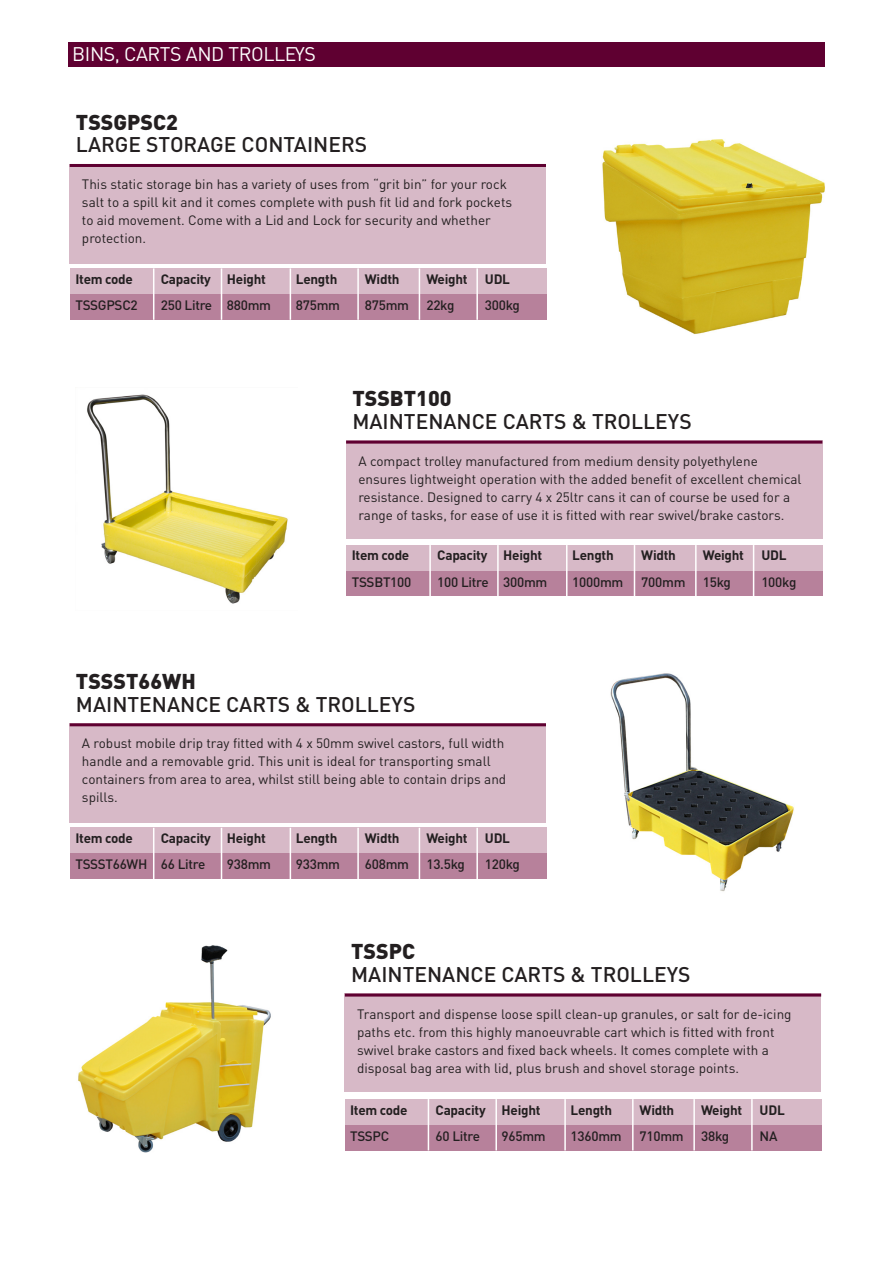
<style>
.page{position:relative;width:893px;height:1263px;background:#fff}
.page>*{position:absolute;margin:0;border:0;box-sizing:border-box;transform-origin:0 0}
.t1{font:900 21.15px "DIN";color:#231f20}
.t2{font:500 21px "DIN";color:#231f20}
.t3{font:19.5px "DIN";letter-spacing:-.02em;color:#fff}
.t4{font:13.5px/18px "DIN";color:#231f20}
.t5{font:700 13.5px "DIN";letter-spacing:-.02em;color:#231f20}
.t6{font:500 13.5px "DIN";letter-spacing:-.02em;color:#231f20}
</style>
<div class="page">
<div style="left:70px;top:164px;width:476px;height:100px;background:#d7b9c7"></div>
<div style="left:70px;top:723px;width:476px;height:100px;background:#d7b9c7"></div>
<div style="left:346px;top:440px;width:476px;height:98px;background:#d7b9c7"></div>
<hr style="left:70px;top:164px;width:476px;height:3px;background:#5f0031">
<hr style="left:70px;top:723px;width:476px;height:3px;background:#5f0031">
<hr style="left:346px;top:441px;width:476px;height:3px;background:#5f0031">
<img style="left:87px;top:394px;width:201px;height:210px">
<img style="left:602px;top:139px;width:223px;height:195px">
<img style="left:610px;top:673px;width:184px;height:219px">
<div style="left:70px;top:294px;width:476px;height:26px;background:#b7819b"></div>
<div style="left:70px;top:853px;width:476px;height:26px;background:#b7819b"></div>
<div style="left:347px;top:570px;width:476px;height:26px;background:#b7819b"></div>
<div style="left:70px;top:268px;width:476px;height:26px;background:#d7b9c7"></div>
<div style="left:70px;top:827px;width:476px;height:26px;background:#d7b9c7"></div>
<div style="left:347px;top:545px;width:476px;height:25px;background:#d7b9c7"></div>
<hr style="left:153px;top:268px;width:1px;height:52px;background:#fff">
<hr style="left:153px;top:828px;width:1px;height:51px;background:#fff">
<hr style="left:429px;top:545px;width:2px;height:51px;background:#fff">
<hr style="left:221px;top:268px;width:1px;height:52px;background:#fff">
<hr style="left:221px;top:828px;width:1px;height:51px;background:#fff">
<hr style="left:497px;top:545px;width:2px;height:51px;background:#fff">
<hr style="left:290px;top:268px;width:1px;height:52px;background:#fff">
<hr style="left:290px;top:828px;width:1px;height:51px;background:#fff">
<hr style="left:566px;top:545px;width:1px;height:51px;background:#fff">
<hr style="left:357px;top:268px;width:2px;height:52px;background:#fff">
<hr style="left:357px;top:828px;width:2px;height:51px;background:#fff">
<hr style="left:634px;top:545px;width:1px;height:51px;background:#fff">
<hr style="left:419px;top:268px;width:1px;height:52px;background:#fff">
<hr style="left:419px;top:828px;width:1px;height:51px;background:#fff">
<hr style="left:695px;top:545px;width:2px;height:51px;background:#fff">
<hr style="left:476px;top:268px;width:2px;height:52px;background:#fff">
<hr style="left:476px;top:828px;width:2px;height:51px;background:#fff">
<hr style="left:753px;top:545px;width:1px;height:51px;background:#fff">
<div style="left:68px;top:42px;width:757px;height:24px;background:#5f0031"></div>
<div style="left:345px;top:1124px;width:476px;height:26px;background:#b7819b"></div>
<div style="left:345px;top:1099px;width:476px;height:25px;background:#d7b9c7"></div>
<hr style="left:428px;top:1099px;width:1px;height:51px;background:#fff">
<hr style="left:495px;top:1099px;width:2px;height:51px;background:#fff">
<hr style="left:564px;top:1099px;width:2px;height:51px;background:#fff">
<hr style="left:632px;top:1099px;width:2px;height:51px;background:#fff">
<hr style="left:693px;top:1099px;width:2px;height:51px;background:#fff">
<hr style="left:751px;top:1099px;width:2px;height:51px;background:#fff">
<img style="left:78px;top:945px;width:193px;height:207px">
<div style="left:345px;top:993px;width:476px;height:99px;background:#d7b9c7"></div>
<hr style="left:345px;top:993px;width:476px;height:3px;background:#5f0031">
<p class="t3" style="left:72px;top:42px;width:245px">BINS, CARTS AND TROLLEYS</p>
<p class="t1" style="left:76px;top:108px;width:103px">TSSGPSC2</p>
<p class="t2" style="left:76px;top:131px;width:293px">LARGE STORAGE CONTAINERS</p>
<p class="t4" style="left:82px;top:175px;width:432px">This static storage bin has a variety of uses from “grit bin” for your rock salt to a spill kit and it comes complete with push fit lid and fork pockets to aid movement. Come with a Lid and Lock for security and whether protection.</p>
<p class="t5" style="left:75px;top:270px;width:59px">Item code</p>
<p class="t5" style="left:161px;top:270px;width:106px">Capacity Height</p>
<p class="t5" style="left:296px;top:270px;width:43px">Length</p>
<p class="t5" style="left:365px;top:270px;width:36px">Width</p>
<p class="t5" style="left:426px;top:270px;width:43px">Weight</p>
<p class="t5" style="left:485px;top:270px;width:27px">UDL</p>
<p class="t6" style="left:75px;top:296px;width:64px">TSSGPSC2</p>
<p class="t6" style="left:161px;top:296px;width:112px">250 Litre 880mm</p>
<p class="t6" style="left:296px;top:296px;width:46px">875mm</p>
<p class="t6" style="left:365px;top:296px;width:46px">875mm</p>
<p class="t6" style="left:426px;top:296px;width:30px">22kg</p>
<p class="t6" style="left:485px;top:296px;width:37px">300kg</p>
<p class="t1" style="left:352px;top:385px;width:101px">TSSBT100</p>
<p class="t2" style="left:352px;top:408px;width:341px">MAINTENANCE CARTS &amp; TROLLEYS</p>
<p class="t4" style="left:358px;top:452px;width:445px">A compact trolley manufactured from medium density polyethylene ensures lightweight operation with the added benefit of excellent chemical resistance. Designed to carry 4 x 25ltr cans it can of course be used for a range of tasks, for ease of use it is fitted with rear swivel/brake castors.</p>
<p class="t5" style="left:352px;top:547px;width:59px">Item code</p>
<p class="t5" style="left:437px;top:547px;width:106px">Capacity Height</p>
<p class="t5" style="left:572px;top:547px;width:43px">Length</p>
<p class="t5" style="left:641px;top:547px;width:36px">Width</p>
<p class="t5" style="left:703px;top:547px;width:43px">Weight</p>
<p class="t5" style="left:761px;top:547px;width:27px">UDL</p>
<p class="t6" style="left:352px;top:573px;width:61px">TSSBT100</p>
<p class="t6" style="left:437px;top:573px;width:112px">100 Litre 300mm</p>
<p class="t6" style="left:572px;top:573px;width:53px">1000mm</p>
<p class="t6" style="left:641px;top:573px;width:46px">700mm</p>
<p class="t6" style="left:703px;top:573px;width:30px">15kg</p>
<p class="t6" style="left:761px;top:573px;width:37px">100kg</p>
<p class="t1" style="left:76px;top:667px;width:121px">TSSST66WH</p>
<p class="t2" style="left:76px;top:691px;width:341px">MAINTENANCE CARTS &amp; TROLLEYS</p>
<p class="t4" style="left:82px;top:734px;width:426px">A robust mobile drip tray fitted with 4 x 50mm swivel castors, full width handle and a removable grid. This unit is ideal for transporting small containers from area to area, whilst still being able to contain drips and spills.</p>
<p class="t5" style="left:75px;top:829px;width:59px">Item code</p>
<p class="t5" style="left:161px;top:829px;width:106px">Capacity Height</p>
<p class="t5" style="left:296px;top:829px;width:43px">Length</p>
<p class="t5" style="left:365px;top:829px;width:36px">Width</p>
<p class="t5" style="left:426px;top:829px;width:43px">Weight</p>
<p class="t5" style="left:485px;top:829px;width:27px">UDL</p>
<p class="t6" style="left:75px;top:856px;width:131px">TSSST66WH 66 Litre</p>
<p class="t6" style="left:227px;top:856px;width:46px">938mm</p>
<p class="t6" style="left:296px;top:856px;width:46px">933mm</p>
<p class="t6" style="left:365px;top:856px;width:46px">608mm</p>
<p class="t6" style="left:426px;top:856px;width:40px">13.5kg</p>
<p class="t6" style="left:485px;top:856px;width:37px">120kg</p>
<p class="t1" style="left:351px;top:937px;width:65px">TSSPC</p>
<p class="t2" style="left:351px;top:961px;width:341px">MAINTENANCE CARTS &amp; TROLLEYS</p>
<p class="t4" style="left:357px;top:1004px;width:436px">Transport and dispense loose spill clean-up granules, or salt for de-icing paths etc. from this highly manoeuvrable cart which is fitted with front swivel brake castors and fixed back wheels. It comes complete with a disposal bag area with lid, plus brush and shovel storage points.</p>
<p class="t5" style="left:350px;top:1101px;width:59px">Item code</p>
<p class="t5" style="left:436px;top:1101px;width:106px">Capacity Height</p>
<p class="t5" style="left:571px;top:1101px;width:43px">Length</p>
<p class="t5" style="left:640px;top:1101px;width:36px">Width</p>
<p class="t5" style="left:701px;top:1101px;width:43px">Weight</p>
<p class="t5" style="left:760px;top:1101px;width:27px">UDL</p>
<p class="t6" style="left:350px;top:1127px;width:41px">TSSPC</p>
<p class="t6" style="left:436px;top:1127px;width:46px">60 Litre</p>
<p class="t6" style="left:502px;top:1127px;width:46px">965mm</p>
<p class="t6" style="left:571px;top:1127px;width:53px">1360mm</p>
<p class="t6" style="left:640px;top:1127px;width:46px">710mm</p>
<p class="t6" style="left:701px;top:1127px;width:30px">38kg</p>
<p class="t6" style="left:760px;top:1127px;width:19px">NA</p>
</div>
